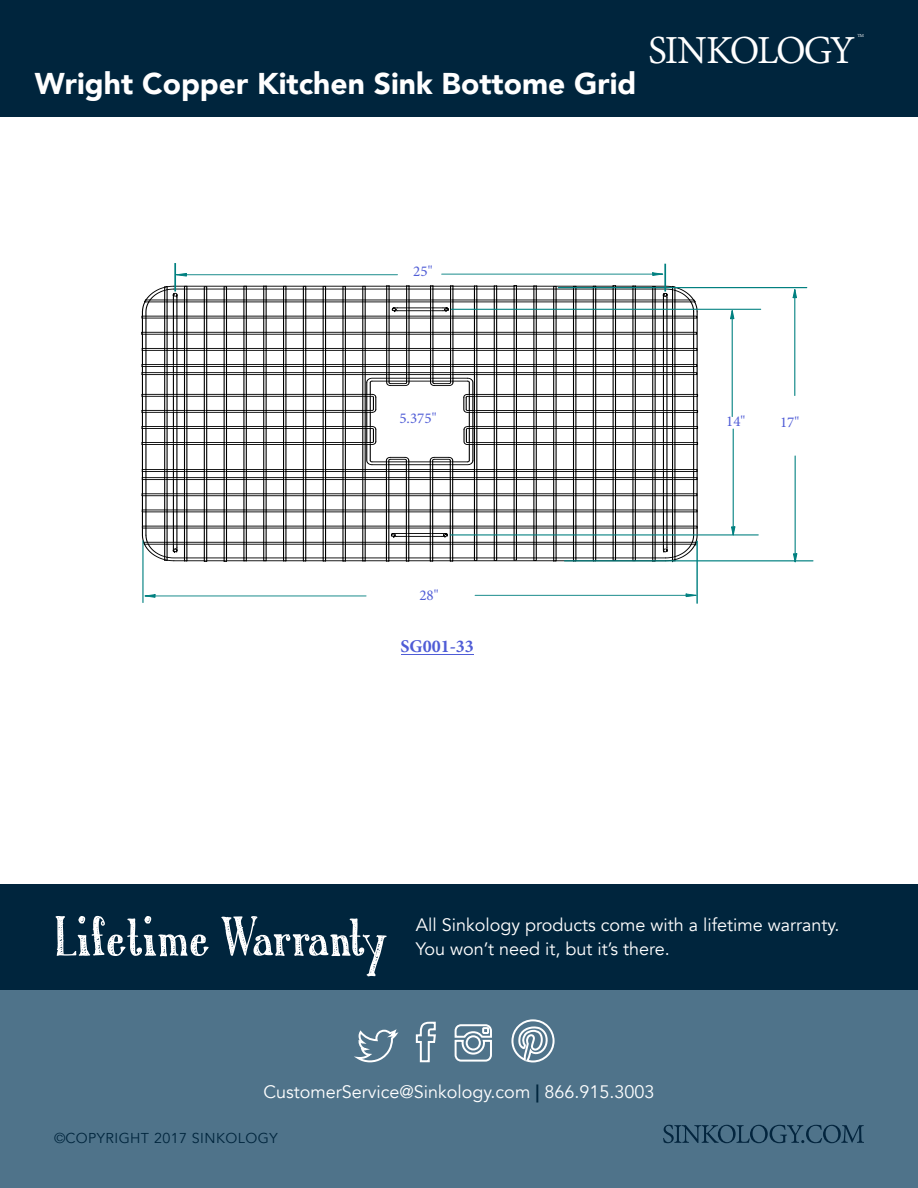
<style>
.page{position:relative;width:918px;height:1188px;background:#fff}
.page>*{position:absolute;margin:0;border:0;box-sizing:border-box;transform-origin:0 0}
.t1{font:53.25px "Austie Bost Roman Holiday Sketch";color:#fff}
.t2{font:43.05px "Adobe Devanagari";letter-spacing:-.055em;color:#fff}
.t3{font:900 30px "Avenir";color:#fff}
.t4{font:18px/24px "Avenir";color:#fff}
.t5{font:700 18px "Minion Pro";color:#4f5cd6}
.t6{font:15px "Minion Pro";color:#4f5cd6}
.t7{font:14.25px "Avenir";letter-spacing:.03em;color:#00253d}
.t8{font:4.95px "Adobe Devanagari";color:#fff}
.s1{font-weight:800;color:#00253d}
</style>
<div class="page">
<div style="left:0;top:885px;width:918px;height:303px;background:#4f738a"></div>
<div style="left:0;top:0;width:918px;height:117px;background:#00253d"></div>
<div style="left:0;top:885px;width:918px;height:105px;background:#00253d"></div>
<svg style="left:454px;top:1024px;width:38px;height:38px"></svg>
<svg style="left:511px;top:1019px;width:44px;height:44px"></svg>
<svg style="left:663px;top:1125px;width:201px;height:18px"></svg>
<svg style="left:354px;top:1021px;width:82px;height:42px"></svg>
<hr style="left:143px;top:541px;width:1px;height:62px;background:#008080">
<hr style="left:697px;top:541px;width:1px;height:62px;background:#008080">
<svg style="left:141px;top:263px;width:557px;height:299px"></svg>
<hr style="left:176px;top:275px;width:221px;height:1px;background:#008080">
<hr style="left:442px;top:274px;width:221px;height:1px;background:#008080">
<svg style="left:731px;top:526px;width:4px;height:9px"></svg>
<hr style="left:450px;top:535px;width:308px;height:1px;background:#008080">
<hr style="left:451px;top:309px;width:310px;height:1px;background:#008080">
<hr style="left:733px;top:429px;width:1px;height:106px;background:#008080">
<svg style="left:142px;top:594px;width:14px;height:4px"></svg>
<svg style="left:686px;top:594px;width:12px;height:3px"></svg>
<hr style="left:145px;top:596px;width:221px;height:1px;background:#008080">
<hr style="left:475px;top:595px;width:221px;height:1px;background:#008080">
<svg style="left:730px;top:308px;width:4px;height:11px"></svg>
<hr style="left:732px;top:311px;width:1px;height:106px;background:#008080">
<hr style="left:558px;top:287px;width:249px;height:1px;background:#008080">
<hr style="left:564px;top:561px;width:249px;height:1px;background:#008080">
<svg style="left:793px;top:553px;width:4px;height:10px"></svg>
<hr style="left:795px;top:456px;width:1px;height:106px;background:#008080">
<svg style="left:793px;top:288px;width:4px;height:10px"></svg>
<hr style="left:795px;top:290px;width:1px;height:106px;background:#008080">
<hr style="left:401px;top:654px;width:73px;height:1px;background:#4f5cd6">
<p class="t3" style="left:35px;top:58px;width:603px">Wright Copper Kitchen Sink Bottome Grid</p>
<p class="t8" style="left:857px;top:33px;width:8px">TM</p>
<p class="t2" style="left:648px;top:26px;width:209px">SINKOLOGY</p>
<p class="t6" style="left:413px;top:261px;width:21px">25"</p>
<p class="t6" style="left:399px;top:408px;width:38px">5.375"</p>
<p class="t6" style="left:419px;top:585px;width:21px">28"</p>
<p class="t5" style="left:401px;top:633px;width:75px">SG001-33</p>
<p class="t6" style="left:726px;top:412px;width:21px">14"</p>
<p class="t6" style="left:780px;top:412px;width:21px">17"</p>
<p class="t1" style="left:54px;top:905px;width:335px">Lifetime Warranty</p>
<p class="t4" style="left:416px;top:913px;width:425px">All Sinkology products come with a lifetime warranty.<br>You won’t need it, but it’s there.</p>
<p class="t4" style="left:264px;top:1080px;width:392px">CustomerService@Sinkology.com <span class="s1">|</span> 866.915.3003</p>
<p class="t7" style="left:54px;top:1130px;width:225px">©COPYRIGHT 2017 SINKOLOGY</p>
</div>
